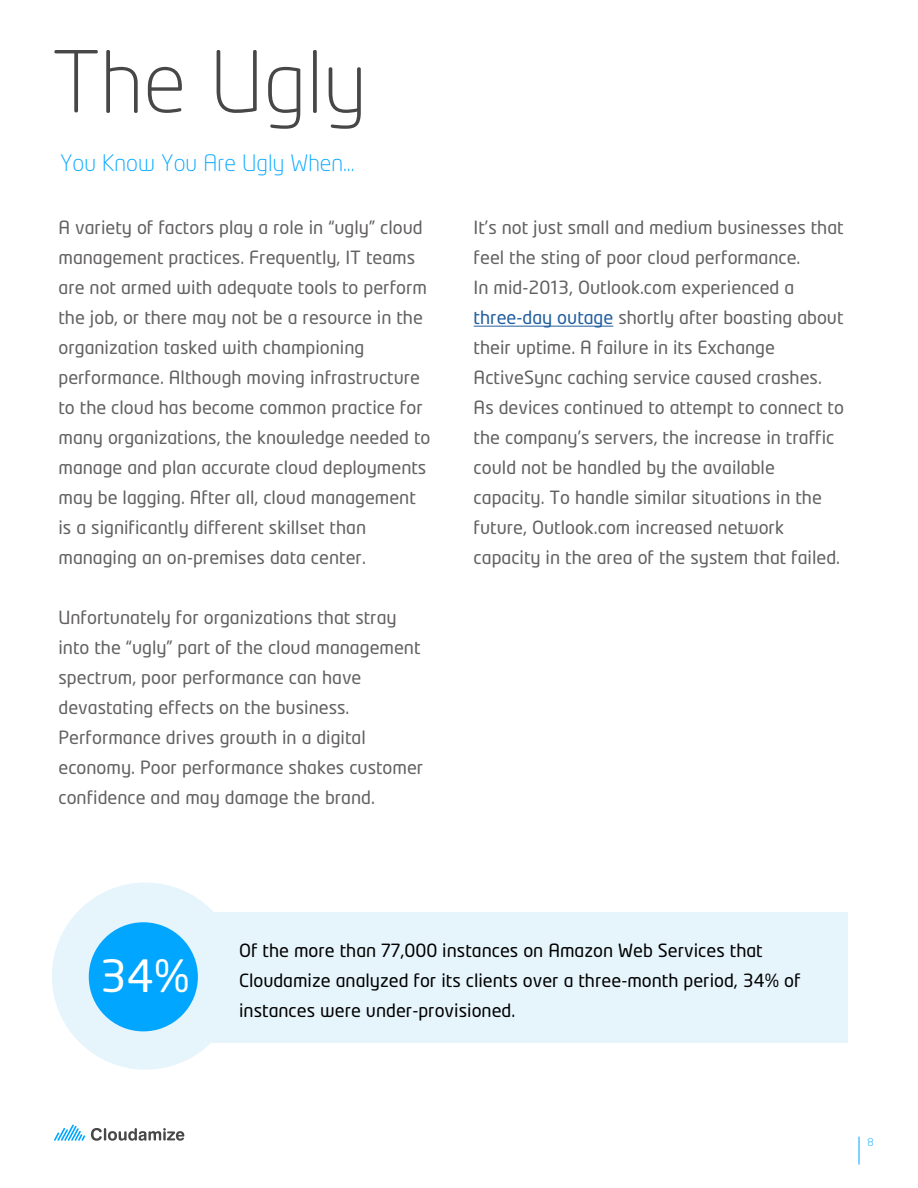
<style>
.page{position:relative;width:918px;height:1188px;background:#fff}
.page>*{position:absolute;margin:0;border:0;box-sizing:border-box;transform-origin:0 0}
.t1{font:300 84px "Neo Tech";color:#474747}
.t2{font:43.95px "Neo Tech";color:#fffffe}
.t3{font:300 22.5px "Neo Tech";color:#00a6ff}
.t4{font:18px/30px "Neo Tech";color:#626060}
.t5{font:18px/30px "Neo Tech";color:#010000}
.t6{font:300 10.5px "Neo Tech";color:#00a6ff}
.s1{color:#215e9e}
</style>
<div class="page">
<svg style="left:91px;top:1128px;width:93px;height:13px"></svg>
<svg style="left:54px;top:1124px;width:31px;height:17px"></svg>
<hr style="left:474px;top:326px;width:139px;height:1px;background:#215e9e">
<svg style="left:859px;top:1137px;width:1px;height:28px"></svg>
<div style="left:198px;top:913px;width:649px;height:129px;background:#e6f5fc"></div>
<div style="left:52px;top:883px;width:187px;height:187px;background:#e6f5fc;border-radius:94px"></div>
<div style="left:89px;top:922px;width:109px;height:109px;background:#00a6ff;border-radius:50%"></div>
<h1 class="t1" style="left:52px;top:50px;width:316px">The Ugly</h1>
<p class="t3" style="left:60px;top:154px;width:296px">You Know You Are Ugly When...</p>
<p class="t4" style="left:58px;top:214px;width:373px">A variety of factors play a role in “ugly” cloud management practices. Frequently, IT teams are not armed with adequate tools to perform the job, or there may not be a resource in the organization tasked with championing performance. Although moving infrastructure to the cloud has become common practice for many organizations, the knowledge needed to manage and plan accurate cloud deployments may be lagging. After all, cloud management is a significantly different skillset than managing an on-premises data center.</p>
<p class="t4" style="left:58px;top:604px;width:366px">Unfortunately for organizations that stray into the “ugly” part of the cloud management spectrum, poor performance can have devastating effects on the business.<br>Performance drives growth in a digital economy. Poor performance shakes customer confidence and may damage the brand.</p>
<p class="t4" style="left:474px;top:214px;width:372px">It’s not just small and medium businesses that feel the sting of poor cloud performance.<br>In mid-2013, Outlook.com experienced a <span class="s1">three-day outage</span> shortly after boasting about their uptime. A failure in its Exchange ActiveSync caching service caused crashes.<br>As devices continued to attempt to connect to the company’s servers, the increase in traffic could not be handled by the available capacity. To handle similar situations in the future, Outlook.com increased network capacity in the area of the system that failed.</p>
<h2 class="t2" style="left:100px;top:954px;width:91px">34%</h2>
<p class="t5" style="left:239px;top:936px;width:563px">Of the more than 77,000 instances on Amazon Web Services that<br>Cloudamize analyzed for its clients over a three-month period, 34% of instances were under-provisioned.</p>
<p class="t6" style="left:867px;top:1138px;width:8px">8</p>
</div>
